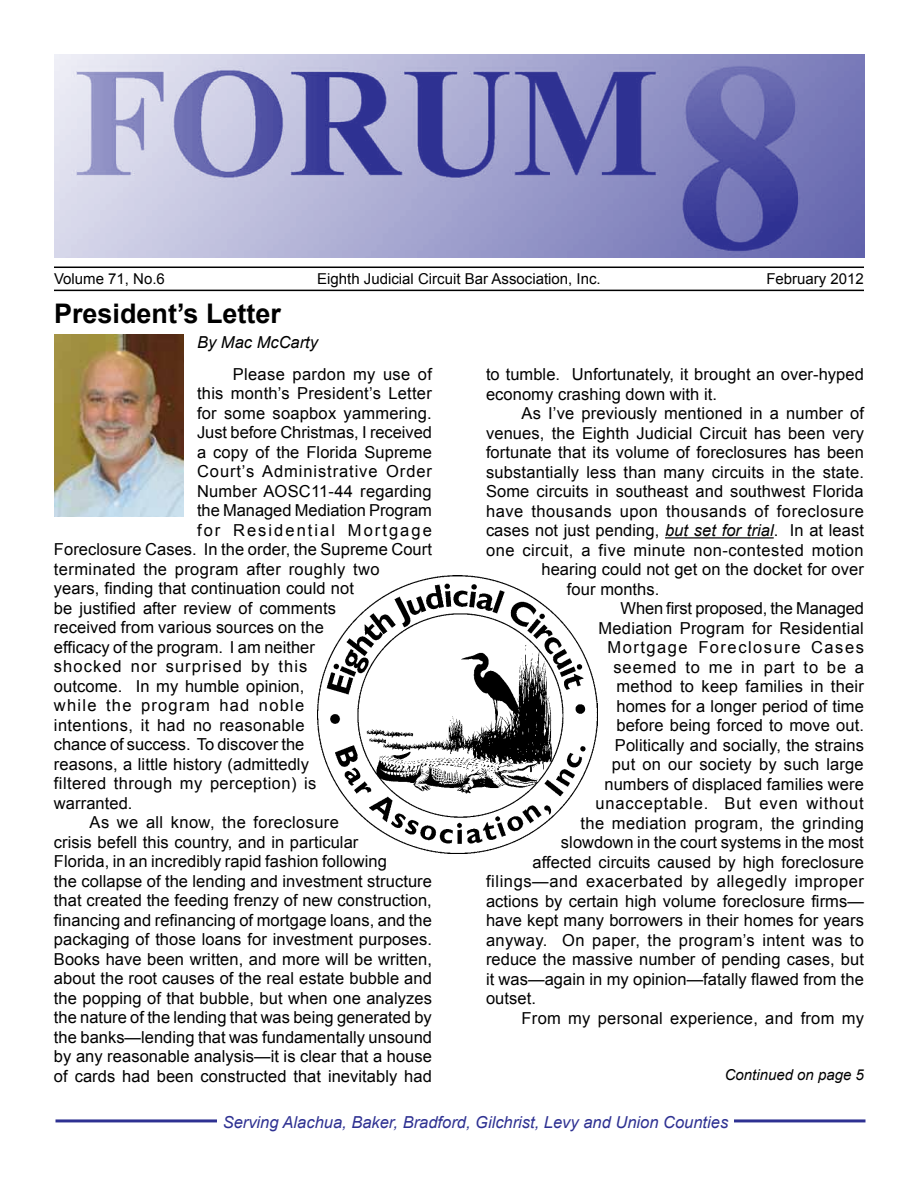
<style>
.page{position:relative;width:918px;height:1188px;background:#fff}
.page>*{position:absolute;margin:0;border:0;box-sizing:border-box;transform-origin:0 0}
.t1{font:700 27px "Arial";color:#000}
.t2{font:16.5px/19.5px "Arial";letter-spacing:.005em;color:#000}
.t3{font:16.5px "Arial";letter-spacing:.025em;color:#000}
.t4{font:16.5px "Arial";letter-spacing:.035em;color:#000}
.t5{font:italic 16.5px "Arial";color:#2e3192}
.t6{font:16.5px "Arial";letter-spacing:.055em;color:#000}
.t7{font:16.5px "Arial";letter-spacing:.03em;color:#000}
.t8{font:16.5px "Arial";letter-spacing:.05em;color:#000}
.t9{font:16.5px "Arial";letter-spacing:.065em;color:#000}
.t10{font:16.5px "Arial";letter-spacing:.09em;color:#000}
.t11{font:16.5px "Arial";letter-spacing:.075em;color:#000}
.t12{font:16.5px "Arial";letter-spacing:.125em;color:#000}
.t13{font:italic 16.5px "Arial";color:#000}
.t14{font:15px "Arial";color:#000}
.t15{font:italic 15px "Arial";color:#000}
.s1{font-style:italic}
</style>
<div class="page">
<hr style="left:665px;top:537px;width:109px;height:2px;background:#000">
<hr style="left:56px;top:1119px;width:810px;height:3px;background:#2e3192">
<div style="left:217px;top:1112px;width:517px;height:17px;background:#fff"></div>
<img style="left:55px;top:55px;width:810px;height:202px">
<hr style="left:54px;top:267px;width:810px;height:1px;background:#000">
<hr style="left:54px;top:290px;width:810px;height:1px;background:#000">
<img style="left:318px;top:576px;width:280px;height:277px">
<img style="left:54px;top:335px;width:130px;height:182px">
<p class="t14" style="left:54px;top:269px;width:112px">Volume 71, No.6</p>
<p class="t14" style="left:317px;top:269px;width:285px">Eighth Judicial Circuit Bar Association, Inc.</p>
<p class="t14" style="left:766px;top:269px;width:99px">February 2012</p>
<h1 class="t1" style="left:54px;top:295px;width:229px">President’s Letter</h1>
<p class="t13" style="left:197px;top:331px;width:123px">By Mac McCarty</p>
<p class="t2" style="left:233px;top:364px;width:201px">Please pardon my use of</p>
<p class="t2" style="left:197px;top:384px;width:236px">this month’s President’s Letter</p>
<p class="t2" style="left:197px;top:403px;width:236px">for some soapbox yammering.</p>
<p class="t2" style="left:197px;top:423px;width:236px">Just before Christmas, I received</p>
<p class="t2" style="left:197px;top:442px;width:236px">a copy of the Florida Supreme</p>
<p class="t6" style="left:197px;top:460px;width:236px">Court’s Administrative Order</p>
<p class="t2" style="left:197px;top:481px;width:236px">Number AOSC11-44 regarding</p>
<p class="t2" style="left:197px;top:501px;width:236px">the Managed Mediation Program</p>
<p class="t12" style="left:197px;top:519px;width:236px">for Residential Mortgage</p>
<p class="t2" style="left:54px;top:540px;width:380px">Foreclosure Cases. In the order, the Supreme Court</p>
<p class="t3" style="left:54px;top:558px;width:327px">terminated the program after roughly two</p>
<p class="t2" style="left:54px;top:579px;width:301px">years, finding that continuation could not</p>
<p class="t2" style="left:54px;top:598px;width:284px">be justified after review of comments</p>
<p class="t2" style="left:54px;top:618px;width:271px">received from various sources on the</p>
<p class="t2" style="left:54px;top:637px;width:262px">efficacy of the program. I am neither</p>
<p class="t9" style="left:54px;top:655px;width:255px">shocked nor surprised by this</p>
<p class="t2" style="left:54px;top:676px;width:252px">outcome. In my humble opinion,</p>
<p class="t11" style="left:54px;top:694px;width:252px">while the program had noble</p>
<p class="t3" style="left:54px;top:714px;width:252px">intentions, it had no reasonable</p>
<p class="t2" style="left:54px;top:735px;width:252px">chance of success. To discover the</p>
<p class="t2" style="left:54px;top:754px;width:256px">reasons, a little history (admittedly</p>
<p class="t3" style="left:54px;top:772px;width:264px">filtered through my perception) is</p>
<p class="t2" style="left:54px;top:793px;width:80px">warranted.</p>
<p class="t3" style="left:90px;top:811px;width:251px">As we all know, the foreclosure</p>
<p class="t2" style="left:54px;top:832px;width:306px">crisis befell this country, and in particular</p>
<p class="t2" style="left:54px;top:852px;width:334px">Florida, in an incredibly rapid fashion following</p>
<p class="t2" style="left:54px;top:871px;width:379px">the collapse of the lending and investment structure</p>
<p class="t2" style="left:54px;top:891px;width:379px">that created the feeding frenzy of new construction,</p>
<p class="t2" style="left:54px;top:910px;width:379px">financing and refinancing of mortgage loans, and the</p>
<p class="t2" style="left:54px;top:930px;width:379px">packaging of those loans for investment purposes.</p>
<p class="t2" style="left:54px;top:949px;width:379px">Books have been written, and more will be written,</p>
<p class="t2" style="left:54px;top:969px;width:379px">about the root causes of the real estate bubble and</p>
<p class="t2" style="left:54px;top:988px;width:379px">the popping of that bubble, but when one analyzes</p>
<p class="t2" style="left:54px;top:1008px;width:379px">the nature of the lending that was being generated by</p>
<p class="t2" style="left:54px;top:1027px;width:380px">the banks—lending that was fundamentally unsound</p>
<p class="t2" style="left:54px;top:1047px;width:379px">by any reasonable analysis—it is clear that a house</p>
<p class="t2" style="left:54px;top:1066px;width:379px">of cards had been constructed that inevitably had</p>
<p class="t2" style="left:486px;top:365px;width:379px">to tumble. Unfortunately, it brought an over-hyped economy crashing down with it.</p>
<p class="t2" style="left:522px;top:404px;width:344px">As I’ve previously mentioned in a number of</p>
<p class="t2" style="left:486px;top:423px;width:380px">venues, the Eighth Judicial Circuit has been very</p>
<p class="t2" style="left:486px;top:443px;width:379px">fortunate that its volume of foreclosures has been</p>
<p class="t2" style="left:486px;top:462px;width:380px">substantially less than many circuits in the state.</p>
<p class="t2" style="left:486px;top:482px;width:379px">Some circuits in southeast and southwest Florida</p>
<p class="t4" style="left:486px;top:500px;width:379px">have thousands upon thousands of foreclosure</p>
<p class="t2" style="left:486px;top:521px;width:380px">cases not just pending, <span class="s1">but set for trial</span>. In at least</p>
<p class="t7" style="left:486px;top:539px;width:379px">one circuit, a five minute non-contested motion</p>
<p class="t2" style="left:542px;top:560px;width:324px">hearing could not get on the docket for over</p>
<p class="t2" style="left:567px;top:579px;width:94px">four months.</p>
<p class="t2" style="left:621px;top:599px;width:245px">When first proposed, the Managed</p>
<p class="t2" style="left:598px;top:618px;width:267px">Mediation Program for Residential</p>
<p class="t10" style="left:607px;top:637px;width:258px">Mortgage Foreclosure Cases</p>
<p class="t6" style="left:613px;top:656px;width:252px">seemed to me in part to be a</p>
<p class="t2" style="left:616px;top:677px;width:249px">method to keep families in their</p>
<p class="t2" style="left:616px;top:696px;width:249px">homes for a longer period of time</p>
<p class="t2" style="left:616px;top:716px;width:249px">before being forced to move out.</p>
<p class="t2" style="left:615px;top:735px;width:250px">Politically and socially, the strains</p>
<p class="t2" style="left:612px;top:755px;width:253px">put on our society by such large</p>
<p class="t2" style="left:604px;top:774px;width:261px">numbers of displaced families were</p>
<p class="t8" style="left:595px;top:793px;width:270px">unacceptable. But even without</p>
<p class="t3" style="left:580px;top:812px;width:285px">the mediation program, the grinding</p>
<p class="t2" style="left:561px;top:833px;width:304px">slowdown in the court systems in the most</p>
<p class="t2" style="left:532px;top:852px;width:333px">affected circuits caused by high foreclosure</p>
<p class="t4" style="left:486px;top:871px;width:380px">filings—and exacerbated by allegedly improper</p>
<p class="t2" style="left:486px;top:891px;width:379px">actions by certain high volume foreclosure firms—</p>
<p class="t2" style="left:486px;top:911px;width:379px">have kept many borrowers in their homes for years</p>
<p class="t2" style="left:486px;top:930px;width:379px">anyway. On paper, the program’s intent was to</p>
<p class="t2" style="left:486px;top:950px;width:379px">reduce the massive number of pending cases, but</p>
<p class="t2" style="left:486px;top:969px;width:379px">it was—again in my opinion—fatally flawed from the</p>
<p class="t2" style="left:486px;top:989px;width:51px">outset.</p>
<p class="t2" style="left:522px;top:1008px;width:344px">From my personal experience, and from my</p>
<p class="t15" style="left:725px;top:1065px;width:141px">Continued on page 5</p>
<p class="t5" style="left:223px;top:1111px;width:507px">Serving Alachua, Baker, Bradford, Gilchrist, Levy and Union Counties</p>
</div>
